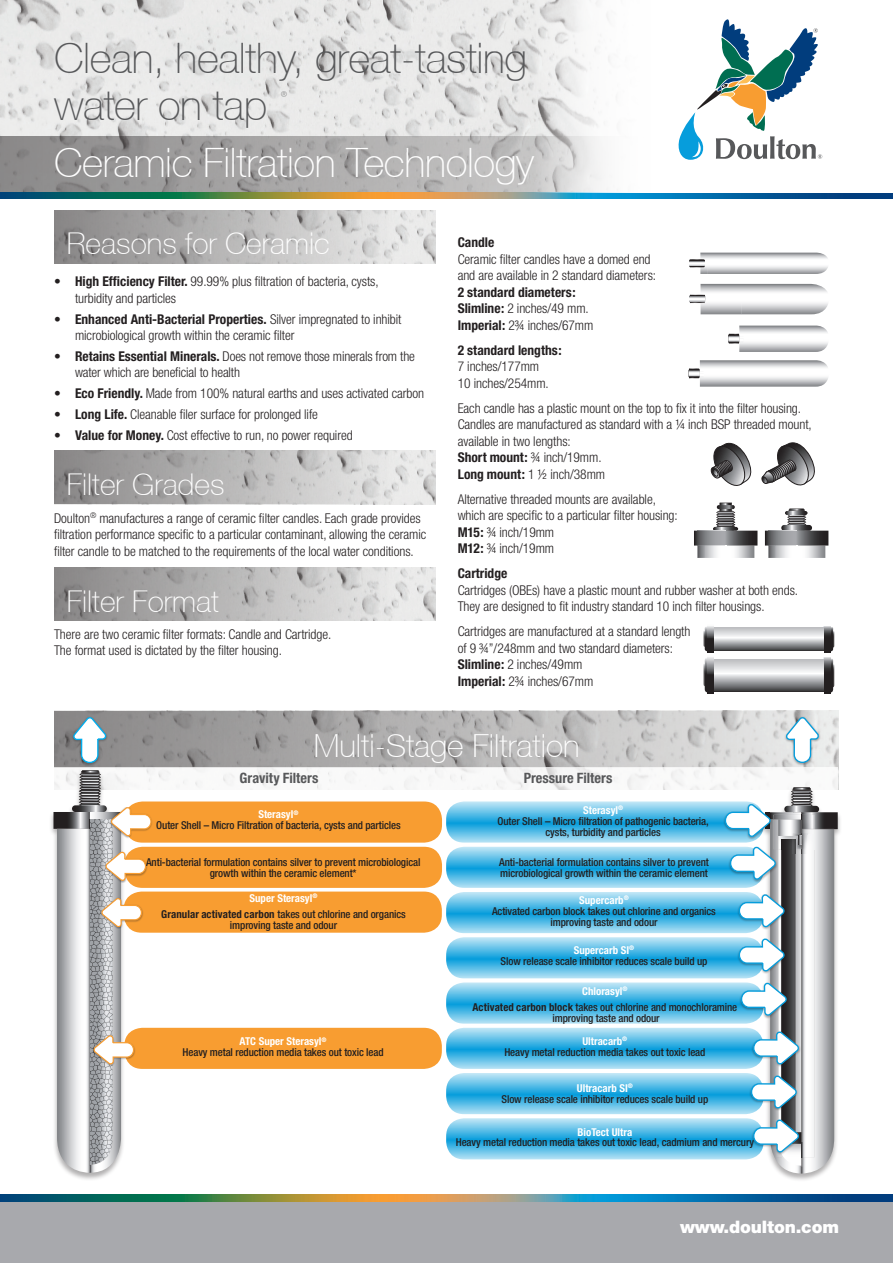
<style>
.page{position:relative;width:893px;height:1263px;background:#fff}
.page>*{position:absolute;margin:0;border:0;box-sizing:border-box;transform-origin:0 0}
.t1{font:100 42px/46.5px "Helvetica Neue CE";letter-spacing:-.01em;color:#57585a}
.t2{font:100 40.5px "Helvetica Neue CE";letter-spacing:-.01em;color:#fff}
.t3{font:100 31.8px "Helvetica Neue CE";color:#fff}
.t4{font:100 30px "Helvetica Neue CE";color:#fff}
.t5{font:900 17.25px "Helvetica Neue";letter-spacing:-.01em;color:#fff}
.t6{font:100 14.85px "Helvetica Neue CE";color:#57585a}
.t7{font:700 condensed 14.25px "Helvetica Neue";color:#57585a}
.t8{font:300 condensed 13.5px/16.5px "Helvetica Neue";letter-spacing:-.005em;color:#231f20}
.t9{font:700 condensed 13.5px/16.5px "Helvetica Neue";color:#231f20}
.t10{font:500 condensed 10.95px/10.9px "Helvetica Neue";letter-spacing:-.01em;color:#231f20;text-align:center}
.t11{font:700 condensed 10.95px "Helvetica Neue";color:#fff}
.s1{font-weight:700}
.s2{font-weight:300}
.s3{font-weight:700;color:#fff}
</style>
<div class="page">
<img style="left:0;top:0;width:533px;height:136px">
<svg style="left:0;top:136px;width:533px;height:56px;background:#a4a2a2"></svg>
<img style="left:0;top:192px;width:893px;height:7px">
<div style="left:0;top:1197px;width:893px;height:66px;background:#a8a9ad"></div>
<img style="left:0;top:1195px;width:893px;height:6px">
<svg style="left:678px;top:19px;width:144px;height:141px"></svg>
<svg style="left:533px;top:0;width:77px;height:192px"></svg>
<img style="left:395px;top:210px;width:41px;height:54px">
<svg style="left:54px;top:210px;width:341px;height:54px;background:#b3b2b2"></svg>
<svg style="left:689px;top:253px;width:139px;height:21px"></svg>
<svg style="left:689px;top:261px;width:16px;height:5px"></svg>
<img style="left:701px;top:302px;width:127px;height:12px">
<svg style="left:690px;top:284px;width:137px;height:18px"></svg>
<svg style="left:689px;top:296px;width:16px;height:5px"></svg>
<img style="left:700px;top:378px;width:128px;height:9px">
<svg style="left:689px;top:360px;width:139px;height:18px"></svg>
<img style="left:739px;top:343px;width:89px;height:9px">
<svg style="left:728px;top:326px;width:100px;height:17px"></svg>
<svg style="left:694px;top:503px;width:63px;height:55px"></svg>
<svg style="left:710px;top:442px;width:105px;height:44px"></svg>
<svg style="left:713px;top:659px;width:111px;height:32px"></svg>
<svg style="left:831px;top:659px;width:3px;height:33px"></svg>
<svg style="left:824px;top:657px;width:7px;height:37px"></svg>
<svg style="left:704px;top:658px;width:3px;height:34px"></svg>
<svg style="left:707px;top:657px;width:6px;height:37px"></svg>
<svg style="left:713px;top:627px;width:111px;height:24px;background:#b3b4b6"></svg>
<svg style="left:831px;top:627px;width:3px;height:24px"></svg>
<svg style="left:824px;top:626px;width:7px;height:26px"></svg>
<svg style="left:704px;top:627px;width:3px;height:24px"></svg>
<svg style="left:707px;top:626px;width:6px;height:26px"></svg>
<svg style="left:54px;top:711px;width:784px;height:56px;background:#b2b1b1"></svg>
<div style="left:71px;top:716px;width:37px;height:50px;background:#231f20;opacity:.35"></div>
<svg style="left:72px;top:716px;width:36px;height:48px"></svg>
<div style="left:124px;top:1028px;width:318px;height:41px;background:#f89d31;border-radius:18px"></div>
<div style="left:124px;top:891px;width:318px;height:42px;background:#f89d31;border-radius:18px"></div>
<div style="left:125px;top:847px;width:317px;height:41px;background:#f89d31;border-radius:18px"></div>
<div style="left:125px;top:801px;width:317px;height:42px;background:#f89d31;border-radius:18px"></div>
<div style="left:49px;top:770px;width:81px;height:411px;background:#231f20;opacity:.35"></div>
<img style="left:57px;top:829px;width:15px;height:344px">
<img style="left:53px;top:812px;width:19px;height:17px">
<svg style="left:72px;top:770px;width:80px;height:403px"></svg>
<svg style="left:446px;top:1028px;width:318px;height:41px;background:#61c0e8"></svg>
<svg style="left:446px;top:801px;width:318px;height:42px;background:#65c2e8"></svg>
<svg style="left:446px;top:1073px;width:318px;height:41px;background:#62c0e8"></svg>
<svg style="left:446px;top:892px;width:318px;height:41px;background:#61c0e8"></svg>
<svg style="left:446px;top:982px;width:318px;height:42px;background:#65c2e8"></svg>
<svg style="left:446px;top:937px;width:318px;height:41px;background:#62c1e8"></svg>
<svg style="left:446px;top:1118px;width:318px;height:41px;background:#62c1e8"></svg>
<svg style="left:446px;top:847px;width:318px;height:41px;background:#62c0e8"></svg>
<div style="left:784px;top:716px;width:37px;height:50px;background:#231f20;opacity:.35"></div>
<svg style="left:785px;top:716px;width:35px;height:48px"></svg>
<div style="left:761px;top:787px;width:81px;height:395px;background:#231f20;opacity:.35"></div>
<img style="left:834px;top:812px;width:4px;height:17px">
<div style="left:723px;top:803px;width:50px;height:37px;background:#231f20;opacity:.35"></div>
<svg style="left:724px;top:787px;width:110px;height:386px"></svg>
<img style="left:395px;top:451px;width:41px;height:53px">
<svg style="left:54px;top:451px;width:341px;height:53px;background:#b3b2b2"></svg>
<img style="left:395px;top:567px;width:41px;height:54px">
<svg style="left:54px;top:567px;width:341px;height:54px;background:#b3b2b2"></svg>
<svg style="left:765px;top:509px;width:63px;height:49px"></svg>
<h1 class="t1" style="left:54px;top:36px;width:475px">Clean, healthy, great-tasting water on tap</h1>
<p class="t6" style="left:278px;top:88px;width:13px">®</p>
<h2 class="t2" style="left:54px;top:139px;width:482px">Ceramic Filtration Technology</h2>
<h3 class="t4" style="left:67px;top:226px;width:264px">Reasons for Ceramic</h3>
<p class="t8" style="left:75px;top:273px;width:305px;text-indent:-21px"><span class="s1">• High Efficiency Filter.</span> 99.99% plus filtration of bacteria, cysts, turbidity and particles</p>
<p class="t8" style="left:75px;top:311px;width:328px;text-indent:-21px"><span class="s1">• Enhanced Anti-Bacterial Properties.</span> Silver impregnated to inhibit microbiological growth within the ceramic filter</p>
<p class="t8" style="left:75px;top:348px;width:341px;text-indent:-21px"><span class="s1">• Retains Essential Minerals.</span> Does not remove those minerals from the water which are beneficial to health</p>
<p class="t8" style="left:54px;top:385px;width:372px"><span class="s1">• Eco Friendly.</span> Made from 100% natural earths and uses activated carbon</p>
<p class="t8" style="left:54px;top:406px;width:265px"><span class="s1">• Long Life.</span> Cleanable filer surface for prolonged life</p>
<p class="t8" style="left:54px;top:427px;width:300px"><span class="s1">• Value for Money.</span> Cost effective to run, no power required</p>
<h3 class="t4" style="left:67px;top:467px;width:159px">Filter Grades</h3>
<p class="t8" style="left:54px;top:510px;width:374px">Doulton<sup>®</sup> manufactures a range of ceramic filter candles. Each grade provides filtration performance specific to a particular contaminant, allowing the ceramic filter candle to be matched to the requirements of the local water conditions.</p>
<h3 class="t4" style="left:67px;top:583px;width:154px">Filter Format</h3>
<p class="t8" style="left:54px;top:626px;width:279px">There are two ceramic filter formats: Candle and Cartridge.<br>The format used is dictated by the filter housing.</p>
<p class="t9" style="left:458px;top:234px;width:38px">Candle</p>
<p class="t8" style="left:458px;top:251px;width:200px">Ceramic filter candles have a domed end and are available in 2 standard diameters:</p>
<p class="t9" style="left:458px;top:284px;width:137px">2 standard diameters:<br>Slimline: <span class="s2">2 inches/49 mm.<br></span>Imperial: <span class="s2">2¾ inches/67mm</span></p>
<p class="t9" style="left:458px;top:342px;width:105px">2 standard lengths:</p>
<p class="t8" style="left:458px;top:358px;width:93px">7 inches/177mm<br>10 inches/254mm.</p>
<p class="t8" style="left:458px;top:400px;width:356px">Each candle has a plastic mount on the top to fix it into the filter housing.<br>Candles are manufactured as standard with a ¼ inch BSP threaded mount, available in two lengths:<br><span class="s1">Short mount:</span> ¾ inch/19mm.<br><span class="s1">Long mount:</span> 1 ½ inch/38mm</p>
<p class="t8" style="left:458px;top:491px;width:222px">Alternative threaded mounts are available, which are specific to a particular filter housing:<br><span class="s1">M15:</span> ¾ inch/19mm<br><span class="s1">M12:</span> ¾ inch/19mm</p>
<p class="t9" style="left:458px;top:565px;width:51px">Cartridge</p>
<p class="t8" style="left:458px;top:582px;width:342px">Cartridges (OBEs) have a plastic mount and rubber washer at both ends.<br>They are designed to fit industry standard 10 inch filter housings.</p>
<p class="t8" style="left:458px;top:623px;width:234px">Cartridges are manufactured at a standard length of 9 ¾”/248mm and two standard diameters:<br><span class="s1">Slimline:</span> 2 inches/49mm<br><span class="s1">Imperial:</span> 2¾ inches/67mm</p>
<h3 class="t3" style="left:314px;top:728px;width:267px">Multi-Stage Filtration</h3>
<p class="t7" style="left:240px;top:769px;width:80px">Gravity Filters</p>
<p class="t7" style="left:524px;top:769px;width:90px">Pressure Filters</p>
<p class="t10" style="left:156px;top:809px;width:246px"><span class="s3">Sterasyl</span><sup>®<br></sup>Outer Shell – Micro Filtration of bacteria, cysts and particles</p>
<p class="t10" style="left:498px;top:804px;width:213px"><span class="s3">Sterasyl</span><sup>®<br></sup>Outer Shell – Micro filtration of pathogenic bacteria, cysts, turbidity and particles</p>
<p class="t10" style="left:146px;top:856px;width:276px">Anti-bacterial formulation contains silver to prevent microbiological growth within the ceramic element*</p>
<p class="t10" style="left:499px;top:856px;width:211px;text-align:left">Anti-bacterial formulation contains silver to prevent microbiological growth within the ceramic element</p>
<p class="t10" style="left:161px;top:890px;width:246px;line-height:16.4px"><span class="s3">Super Sterasyl</span><sup>®<br></sup><span class="s1">Granular activated carbon</span> takes out chlorine and organics</p>
<p class="t10" style="left:230px;top:920px;width:109px">improving taste and odour</p>
<p class="t10" style="left:492px;top:894px;width:225px"><span class="s3">Supercarb</span><sup>®<br></sup>Activated carbon block takes out chlorine and organics improving taste and odour</p>
<p class="t10" style="left:501px;top:944px;width:208px"><span class="s3">Supercarb SI</span><sup>®<br></sup>Slow release scale inhibitor reduces scale build up</p>
<p class="t10" style="left:472px;top:983px;width:266px;line-height:16.4px"><span class="s3">Chlorasyl</span><sup>®<br></sup><span class="s1">Activated carbon block</span> takes out chlorine and monochloramine</p>
<p class="t10" style="left:553px;top:1012px;width:109px">improving taste and odour</p>
<p class="t10" style="left:183px;top:1036px;width:203px"><span class="s3">ATC Super Sterasyl</span><sup>®<br></sup>Heavy metal reduction media takes out toxic lead</p>
<p class="t10" style="left:504px;top:1035px;width:203px"><span class="s3">Ultracarb</span><sup>®<br></sup>Heavy metal reduction media takes out toxic lead</p>
<p class="t10" style="left:501px;top:1082px;width:208px"><span class="s3">Ultracarb SI</span><sup>®<br></sup>Slow release scale inhibitor reduces scale build up</p>
<p class="t11" style="left:577px;top:1125px;width:56px">BioTect Ultra</p>
<p class="t10" style="left:456px;top:1137px;width:300px">Heavy metal reduction media takes out toxic lead, cadmium and mercury</p>
<p class="t5" style="left:680px;top:1217px;width:160px">www.doulton.com</p>
</div>
